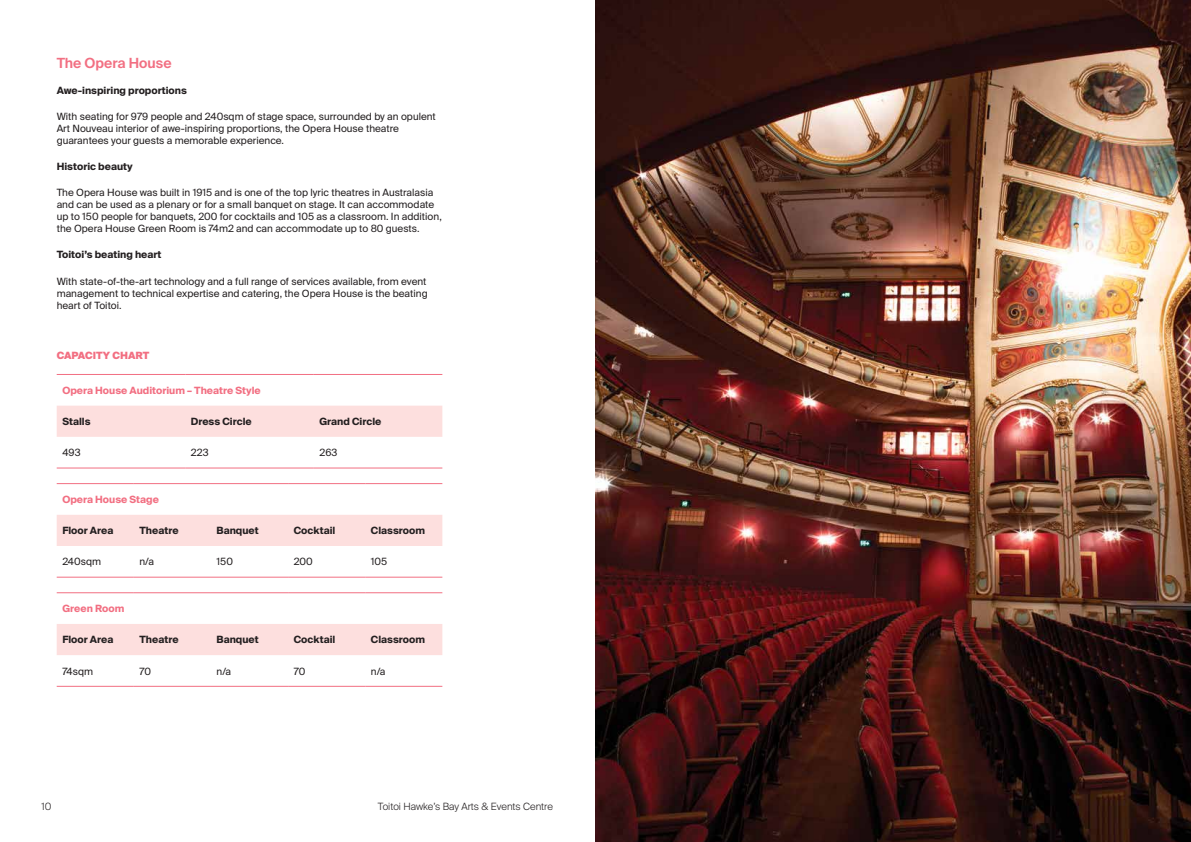
<style>
.page{position:relative;width:1191px;height:842px;background:#fff}
.page>*{position:absolute;margin:0;border:0;box-sizing:border-box;transform-origin:0 0}
.t1{font:600 14px "Suisse Intl";color:#f26f82}
.t2{font:10px/12px "Suisse Intl";color:#231f20}
.t3{font:700 10px "Suisse Intl";color:#231f20}
.t4{font:700 10px "Suisse Intl";color:#f26f82}
.t5{font:300 10px "Suisse Intl";color:#231f20}
.t6{font:900 10px "Suisse Intl";color:#f26f82}
</style>
<div class="page">
<img style="left:595px;top:0;width:596px;height:842px">
<div style="left:57px;top:406px;width:385px;height:31px;background:#fddfde"></div>
<hr style="left:57px;top:374px;width:128px;height:1px;background:#f26f82">
<hr style="left:185px;top:374px;width:129px;height:1px;background:#f26f82">
<hr style="left:314px;top:374px;width:128px;height:1px;background:#f26f82">
<hr style="left:57px;top:468px;width:128px;height:1px;background:#f26f82">
<hr style="left:185px;top:468px;width:129px;height:1px;background:#f26f82">
<hr style="left:314px;top:468px;width:128px;height:1px;background:#f26f82">
<div style="left:57px;top:515px;width:385px;height:31px;background:#fddfde"></div>
<hr style="left:57px;top:483px;width:77px;height:1px;background:#f26f82">
<hr style="left:134px;top:483px;width:77px;height:1px;background:#f26f82">
<hr style="left:211px;top:483px;width:77px;height:1px;background:#f26f82">
<hr style="left:288px;top:483px;width:77px;height:1px;background:#f26f82">
<hr style="left:365px;top:483px;width:77px;height:1px;background:#f26f82">
<hr style="left:57px;top:577px;width:77px;height:1px;background:#f26f82">
<hr style="left:134px;top:577px;width:77px;height:1px;background:#f26f82">
<hr style="left:211px;top:577px;width:77px;height:1px;background:#f26f82">
<hr style="left:288px;top:577px;width:77px;height:1px;background:#f26f82">
<hr style="left:365px;top:577px;width:77px;height:1px;background:#f26f82">
<div style="left:57px;top:624px;width:385px;height:31px;background:#fddfde"></div>
<hr style="left:57px;top:592px;width:77px;height:1px;background:#f26f82">
<hr style="left:134px;top:592px;width:77px;height:1px;background:#f26f82">
<hr style="left:211px;top:592px;width:77px;height:1px;background:#f26f82">
<hr style="left:288px;top:592px;width:77px;height:1px;background:#f26f82">
<hr style="left:365px;top:592px;width:77px;height:1px;background:#f26f82">
<hr style="left:57px;top:686px;width:77px;height:1px;background:#f26f82">
<hr style="left:134px;top:686px;width:77px;height:1px;background:#f26f82">
<hr style="left:211px;top:686px;width:77px;height:1px;background:#f26f82">
<hr style="left:288px;top:686px;width:77px;height:1px;background:#f26f82">
<hr style="left:365px;top:686px;width:77px;height:1px;background:#f26f82">
<h1 class="t1" style="left:57px;top:55px;width:116px">The Opera House</h1>
<p class="t3" style="left:57px;top:84px;width:132px">Awe-inspiring proportions</p>
<p class="t2" style="left:57px;top:110px;width:381px">With seating for 979 people and 240sqm of stage space, surrounded by an opulent<br>Art Nouveau interior of awe-inspiring proportions, the Opera House theatre guarantees your guests a memorable experience.</p>
<p class="t3" style="left:57px;top:161px;width:78px">Historic beauty</p>
<p class="t2" style="left:57px;top:187px;width:386px">The Opera House was built in 1915 and is one of the top lyric theatres in Australasia and can be used as a plenary or for a small banquet on stage. It can accommodate up to 150 people for banquets, 200 for cocktails and 105 as a classroom. In addition, the Opera House Green Room is 74m2 and can accommodate up to 80 guests.</p>
<p class="t3" style="left:57px;top:249px;width:106px">Toitoi’s beating heart</p>
<p class="t2" style="left:57px;top:275px;width:372px;text-align:justify">With state-of-the-art technology and a full range of services available, from event management to technical expertise and catering, the Opera House is the beating heart of Toitoi.</p>
<p class="t6" style="left:57px;top:350px;width:94px">CAPACITY CHART</p>
<p class="t4" style="left:62px;top:385px;width:200px">Opera House Auditorium – Theatre Style</p>
<p class="t3" style="left:62px;top:416px;width:30px">Stalls</p>
<p class="t3" style="left:191px;top:416px;width:62px">Dress Circle</p>
<p class="t3" style="left:319px;top:416px;width:63px">Grand Circle</p>
<p class="t2" style="left:62px;top:447px;width:20px">493</p>
<p class="t2" style="left:191px;top:447px;width:19px">223</p>
<p class="t2" style="left:319px;top:447px;width:19px">263</p>
<p class="t4" style="left:62px;top:494px;width:98px">Opera House Stage</p>
<p class="t3" style="left:62px;top:525px;width:52px">Floor Area</p>
<p class="t3" style="left:139px;top:525px;width:41px">Theatre</p>
<p class="t3" style="left:217px;top:525px;width:44px">Banquet</p>
<p class="t3" style="left:294px;top:525px;width:43px">Cocktail</p>
<p class="t3" style="left:371px;top:525px;width:56px">Classroom</p>
<p class="t2" style="left:62px;top:556px;width:40px">240sqm</p>
<p class="t2" style="left:139px;top:556px;width:16px">n/a</p>
<p class="t2" style="left:217px;top:556px;width:18px">150</p>
<p class="t2" style="left:294px;top:556px;width:21px">200</p>
<p class="t2" style="left:371px;top:556px;width:18px">105</p>
<p class="t4" style="left:62px;top:603px;width:63px">Green Room</p>
<p class="t3" style="left:62px;top:634px;width:52px">Floor Area</p>
<p class="t3" style="left:139px;top:634px;width:41px">Theatre</p>
<p class="t3" style="left:217px;top:634px;width:44px">Banquet</p>
<p class="t3" style="left:294px;top:634px;width:43px">Cocktail</p>
<p class="t3" style="left:371px;top:634px;width:56px">Classroom</p>
<p class="t2" style="left:62px;top:665px;width:32px">74sqm</p>
<p class="t2" style="left:139px;top:665px;width:13px">70</p>
<p class="t2" style="left:217px;top:665px;width:16px">n/a</p>
<p class="t2" style="left:294px;top:665px;width:13px">70</p>
<p class="t2" style="left:371px;top:665px;width:16px">n/a</p>
<p class="t5" style="left:42px;top:801px;width:11px">10</p>
<p class="t5" style="left:378px;top:801px;width:176px">Toitoi Hawke’s Bay Arts &amp; Events Centre</p>
</div>
